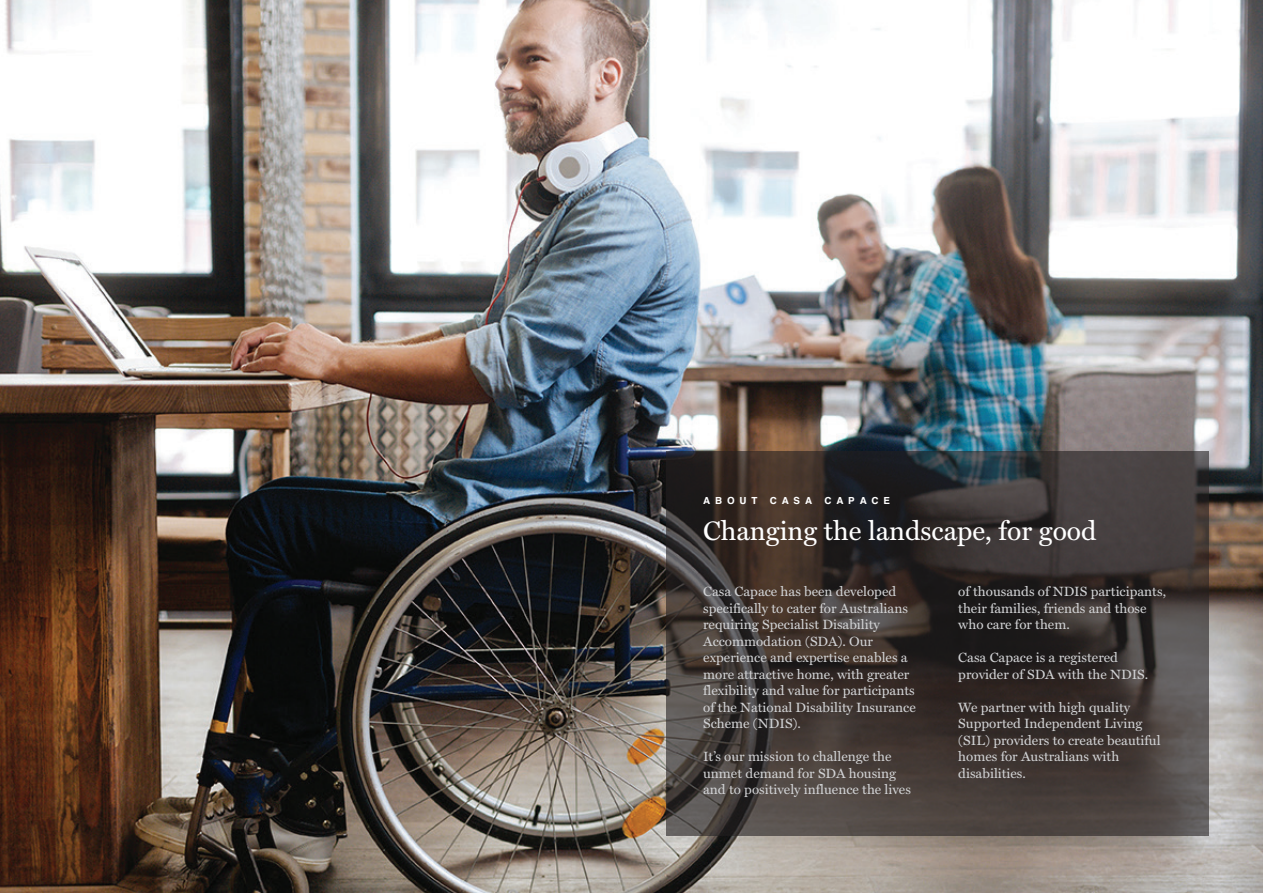
<style>
.page{position:relative;width:1263px;height:893px;background:#fff}
.page>*{position:absolute;margin:0;border:0;box-sizing:border-box;transform-origin:0 0}
.Main_Top_Title{font:27px "Miller Text";color:#fff}
.Paragraph_Style_Whit{font:13.5px/16.5px "Miller Text";color:#d1d2d4}
.title_gold{font:700 9.75px "Schulbuch Nord";letter-spacing:.5em;color:#fff}
</style>
<div class="page">
<img style="left:0;top:0;width:1262px;height:893px">
<svg style="left:666px;top:451px;width:542px;height:385px;background:#3c3533"></svg>
<hr style="left:1262px;top:0;width:1px;height:893px;background:#d1d2d4">
<p class="title_gold" style="left:703px;top:494px;width:56px">ABOUT</p>
<p class="title_gold" style="left:770px;top:494px;width:44px">CASA</p>
<p class="title_gold" style="left:824px;top:494px;width:67px">CAPACE</p>
<p class="Main_Top_Title" style="left:703px;top:515px;width:395px">Changing the landscape, for good</p>
<p class="Paragraph_Style_Whit" style="left:703px;top:583px;width:214px">Casa Capace has been developed specifically to cater for Australians requiring Specialist Disability<br>Accommodation (SDA). Our experience and expertise enables a more attractive home, with greater flexibility and value for participants of the National Disability Insurance<br>Scheme (NDIS).</p>
<p class="Paragraph_Style_Whit" style="left:703px;top:748px;width:209px">It’s our mission to challenge the unmet demand for SDA housing and to positively influence the lives</p>
<p class="Paragraph_Style_Whit" style="left:958px;top:583px;width:209px">of thousands of NDIS participants, their families, friends and those who care for them.</p>
<p class="Paragraph_Style_Whit" style="left:958px;top:649px;width:191px">Casa Capace is a registered provider of SDA with the NDIS.</p>
<p class="Paragraph_Style_Whit" style="left:958px;top:699px;width:204px">We partner with high quality<br>Supported Independent Living (SIL) providers to create beautiful homes for Australians with disabilities.</p>
</div>
